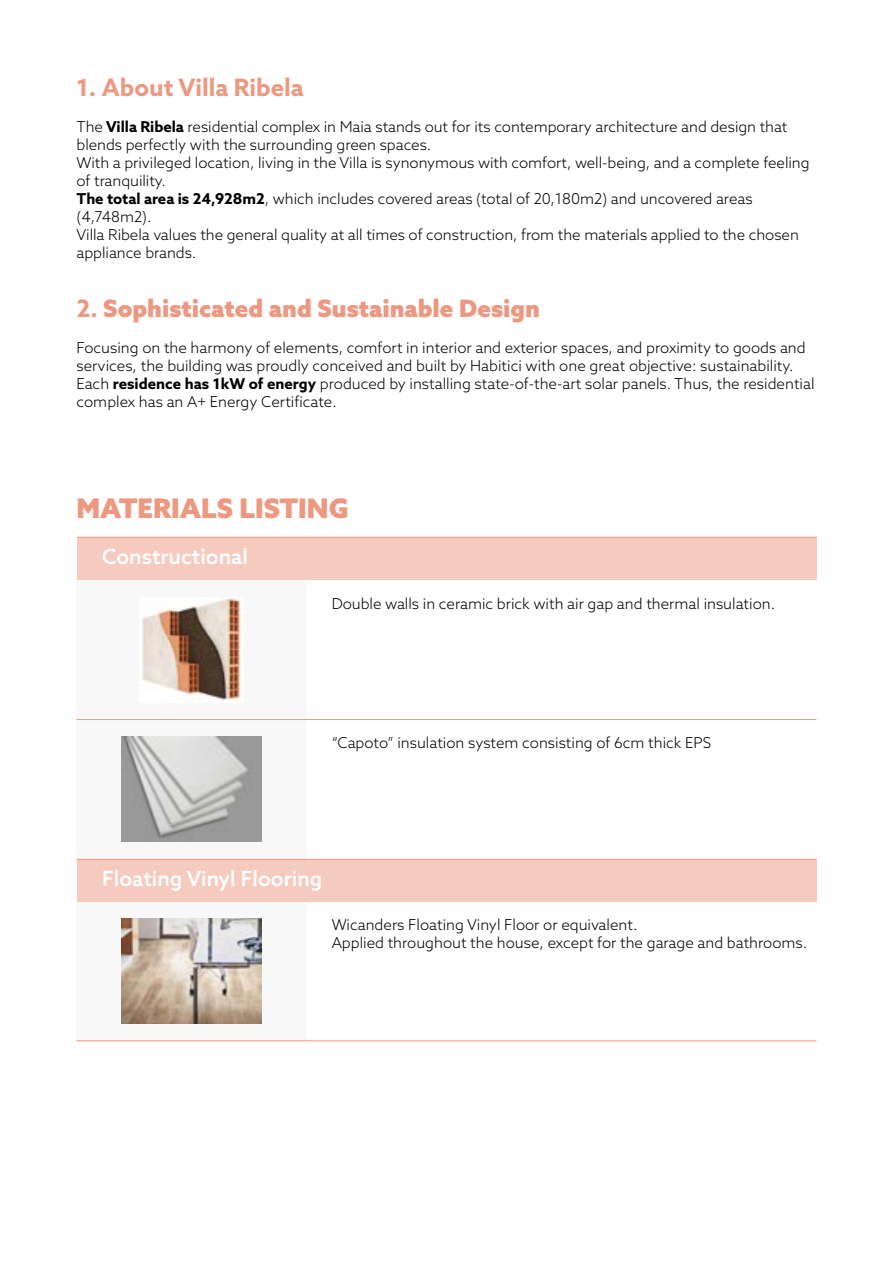
<style>
.page{position:relative;width:893px;height:1263px;background:#fff}
.page>*{position:absolute;margin:0;border:0;box-sizing:border-box;transform-origin:0 0}
.t1{font:900 27px "Azo Sans";color:#ed9880}
.t2{font:900 24px "Azo Sans";color:#ed9880}
.t3{font:700 24px "Azo Sans";color:#ed9880}
.t4{font:500 21px "Azo Sans";color:#fff}
.t5{font:300 15px/18px "Azo Sans";letter-spacing:-.005em;color:#000}
.s1{font-weight:700}
</style>
<div class="page">
<div style="left:77px;top:580px;width:229px;height:279px;background:#f8f8f8"></div>
<div style="left:77px;top:901px;width:229px;height:140px;background:#f8f8f8"></div>
<div style="left:77px;top:538px;width:739px;height:42px;background:#f6cbbf"></div>
<div style="left:77px;top:859px;width:739px;height:42px;background:#f6cbbf"></div>
<hr style="left:77px;top:537px;width:739px;height:1px;background:#ed9880">
<hr style="left:77px;top:719px;width:739px;height:1px;background:#ed9880">
<hr style="left:77px;top:1040px;width:739px;height:1px;background:#ed9880">
<hr style="left:77px;top:859px;width:739px;height:1px;background:#ed9880">
<img style="left:142px;top:597px;width:99px;height:104px">
<img style="left:121px;top:918px;width:141px;height:105px">
<img style="left:121px;top:737px;width:141px;height:105px">
<h2 class="t3" style="left:77px;top:71px;width:229px">1. About Villa Ribela</h2>
<p class="t5" style="left:77px;top:117px;width:734px">The <span class="s1">Villa Ribela</span> residential complex in Maia stands out for its contemporary architecture and design that blends perfectly with the surrounding green spaces.<br>With a privileged location, living in the Villa is synonymous with comfort, well-being, and a complete feeling of tranquility.<br><span class="s1">The total area is 24,928m2</span>, which includes covered areas (total of 20,180m2) and uncovered areas (4,748m2).<br>Villa Ribela values the general quality at all times of construction, from the materials applied to the chosen appliance brands.</p>
<h2 class="t2" style="left:77px;top:292px;width:465px"><span class="s1">2.</span> Sophisticated and Sustainable Design</h2>
<p class="t5" style="left:77px;top:338px;width:739px">Focusing on the harmony of elements, comfort in interior and exterior spaces, and proximity to goods and services, the building was proudly conceived and built by Habitici with one great objective: sustainability.<br>Each <span class="s1">residence has 1kW of energy</span> produced by installing state-of-the-art solar panels. Thus, the residential complex has an A+ Energy Certificate.</p>
<h1 class="t1" style="left:77px;top:490px;width:274px">MATERIALS LISTING</h1>
<h3 class="t4" style="left:102px;top:543px;width:147px">Constructional</h3>
<p class="t5" style="left:332px;top:594px;width:445px">Double walls in ceramic brick with air gap and thermal insulation.</p>
<p class="t5" style="left:332px;top:733px;width:381px">“Capoto” insulation system consisting of 6cm thick EPS</p>
<h3 class="t4" style="left:102px;top:864px;width:222px">Floating Vinyl Flooring</h3>
<p class="t5" style="left:332px;top:916px;width:477px">Wicanders Floating Vinyl Floor or equivalent.<br>Applied throughout the house, except for the garage and bathrooms.</p>
</div>
